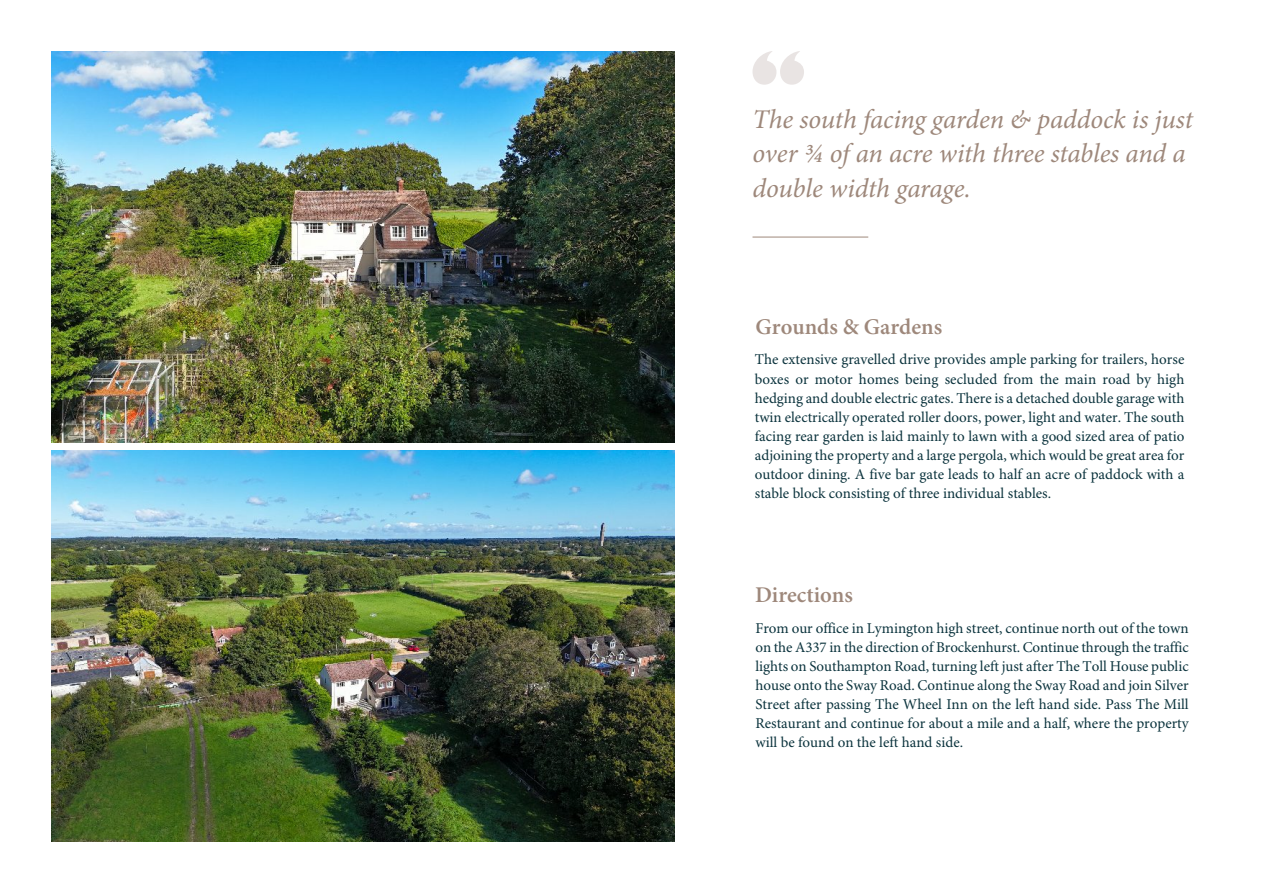
<style>
.page{position:relative;width:1263px;height:893px;background:#fff}
.page>*{position:absolute;margin:0;border:0;box-sizing:border-box;transform-origin:0 0}
.t1{font:italic 27px/34.5px "Minion Pro";letter-spacing:-.01em;color:#9e887b}
.t2{font:600 22.5px "Minion Pro";color:#9e887b}
.t3{font:15px/19.2px "Minion Pro";color:#0b333d;text-align:justify}
</style>
<div class="page">
<hr style="left:752px;top:237px;width:116px;height:1px;background:#9e887b">
<svg style="left:752px;top:51px;width:52px;height:34px"></svg>
<img style="left:51px;top:450px;width:624px;height:392px">
<img style="left:51px;top:51px;width:624px;height:392px">
<h1 class="t1" style="left:752px;top:104px;width:442px">The south facing garden &amp; paddock is just over ¾ of an acre with three stables and a double width garage.</h1>
<h2 class="t2" style="left:755px;top:317px;width:188px">Grounds &amp; Gardens</h2>
<p class="t3" style="left:755px;top:351px;width:431px">The extensive gravelled drive provides ample parking for trailers, horse boxes or motor homes being secluded from the main road by high hedging and double electric gates. There is a detached double garage with twin electrically operated roller doors, power, light and water. The south facing rear garden is laid mainly to lawn with a good sized area of patio adjoining the property and a large pergola, which would be great area for outdoor dining. A five bar gate leads to half an acre of paddock with a stable block consisting of three individual stables.</p>
<h2 class="t2" style="left:755px;top:585px;width:99px">Directions</h2>
<p class="t3" style="left:755px;top:619px;width:435px">From our office in Lymington high street, continue north out of the town on the A337 in the direction of Brockenhurst. Continue through the traffic lights on Southampton Road, turning left just after The Toll House public house onto the Sway Road. Continue along the Sway Road and join Silver Street after passing The Wheel Inn on the left hand side. Pass The Mill Restaurant and continue for about a mile and a half, where the property will be found on the left hand side.</p>
</div>
